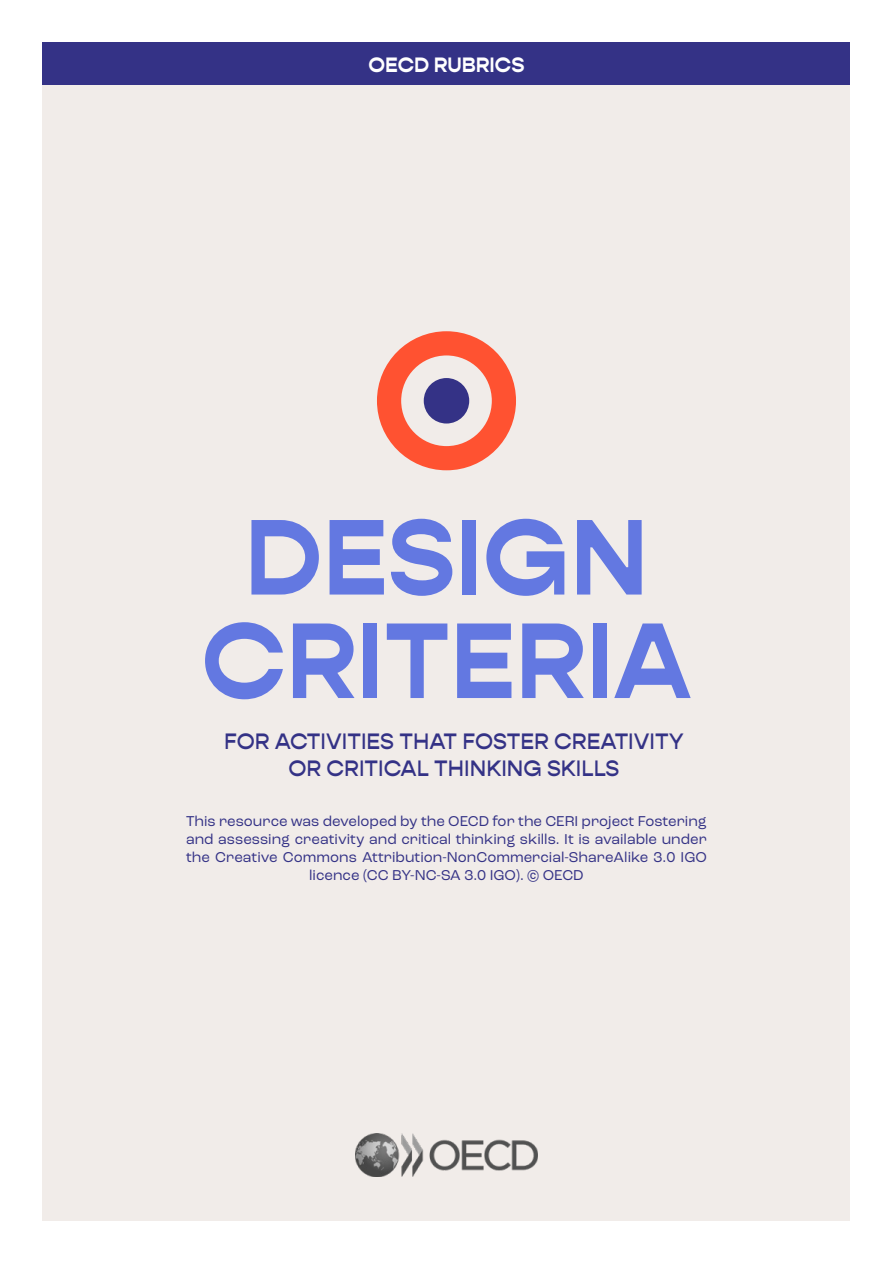
<style>
.page{position:relative;width:893px;height:1263px;background:#fff}
.page>*{position:absolute;margin:0;border:0;box-sizing:border-box;transform-origin:0 0}
.t1{font:700 108px/103.5px "Gopher";color:#6378e1;text-align:center}
.t2{font:500 22.5px/27px "Gopher";color:#343286;text-align:center}
.t3{font:700 21px "Gopher";color:#fff}
.t4{font:15px/18px "Roc Grotesk";color:#343286;text-align:center}
</style>
<div class="page">
<div style="left:43px;top:43px;width:807px;height:1177px;background:#f1ece9"></div>
<div style="left:43px;top:43px;width:807px;height:42px;background:#343286"></div>
<img style="left:355px;top:1133px;width:183px;height:44px">
<div style="left:424px;top:378px;width:45px;height:45px;background:#343286;border-radius:50%"></div>
<div style="left:377px;top:331px;width:139px;height:139px;border:24px solid #ff5231;border-radius:50%"></div>
<h3 class="t3" style="left:368px;top:52px;width:158px">OECD RUBRICS</h3>
<h1 class="t1" style="left:202px;top:507px;width:491px">DESIGN<br>CRITERIA</h1>
<h2 class="t2" style="left:224px;top:728px;width:461px">FOR ACTIVITIES THAT FOSTER CREATIVITY<br>OR CRITICAL THINKING SKILLS</h2>
<p class="t4" style="left:186px;top:812px;width:522px">This resource was developed by the OECD for the CERI project Fostering and assessing creativity and critical thinking skills. It is available under the Creative Commons Attribution-NonCommercial-ShareAlike 3.0 IGO licence (CC BY-NC-SA 3.0 IGO). © OECD</p>
</div>
